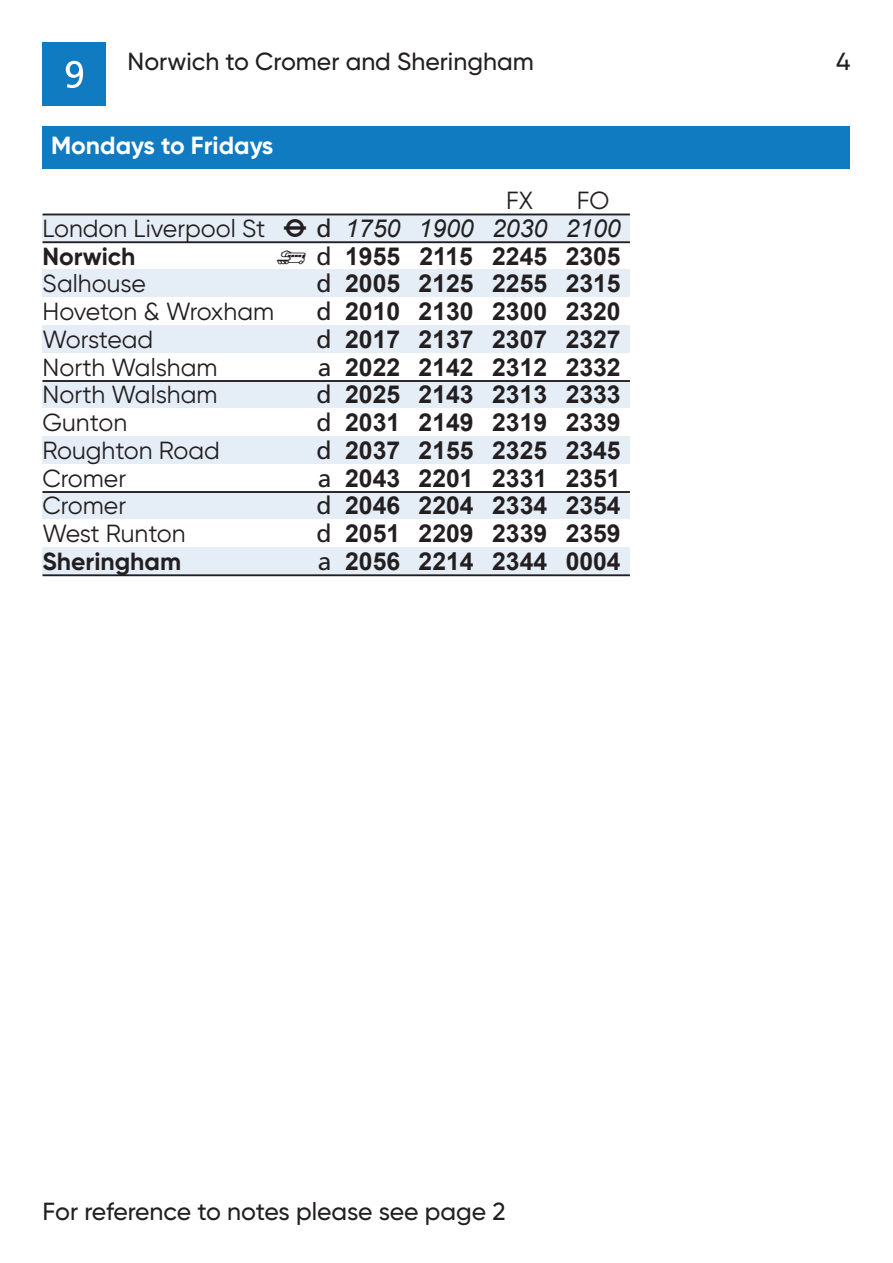
<style>
.page{position:relative;width:893px;height:1263px;background:#fff}
.page>*{position:absolute;margin:0;border:0;box-sizing:border-box;transform-origin:0 0}
.Time{font:700 24.75px "Arial";color:#231f20}
.t1{font:500 24.75px "Gilroy";color:#231f20}
.Station{font:24.75px "Gilroy";color:#231f20}
.StationUnderline{font:24.75px "Gilroy";color:#231f20}
.Station-2{font:24.75px "Gilroy";letter-spacing:-.02em;color:#231f20}
.t2{font:700 24.75px "Gilroy";color:#fff}
.ConnectorFeeder{font:italic 24.75px "Arial";color:#231f20}
.StationUnderline-2{font:700 24.75px "Gilroy";color:#231f20}
.Station-3{font:24.75px "Frutiger LT Std";color:#231f20}
.Station-4{font:700 24.75px "Gilroy";color:#231f20}
.Footnote{font:24.75px "Gilroy";color:#231f20}
.StationUnderline-3{font:24.75px "Frutiger LT Std";color:#231f20}
.Station-5{font:24px "TIME Sfont";color:#231f20}
.s1{font-family:"TIME Sfont";font-size:24px}
.s2{font-family:"Frutiger LT Std"}
.s3{font-family:"Frutiger LT Std";font-size:24.75px}
</style>
<div class="page">
<div style="left:43px;top:126px;width:807px;height:42px;background:#107bc1"></div>
<div style="left:43px;top:43px;width:63px;height:63px;background:#107bc1"></div>
<svg style="left:66px;top:61px;width:17px;height:27px"></svg>
<div style="left:43px;top:214px;width:587px;height:28px;background:#e5edf7"></div>
<div style="left:43px;top:547px;width:587px;height:28px;background:#e5edf7"></div>
<div style="left:43px;top:269px;width:587px;height:28px;background:#e5edf7"></div>
<div style="left:43px;top:325px;width:587px;height:28px;background:#e5edf7"></div>
<div style="left:43px;top:380px;width:587px;height:28px;background:#e5edf7"></div>
<div style="left:43px;top:436px;width:587px;height:28px;background:#e5edf7"></div>
<div style="left:43px;top:491px;width:587px;height:28px;background:#e5edf7"></div>
<hr style="left:43px;top:214px;width:587px;height:1px;background:#231f20">
<hr style="left:43px;top:241px;width:587px;height:2px;background:#231f20">
<hr style="left:43px;top:380px;width:587px;height:2px;background:#231f20">
<hr style="left:43px;top:491px;width:587px;height:2px;background:#231f20">
<hr style="left:43px;top:574px;width:587px;height:2px;background:#231f20">
<p class="t1" style="left:128px;top:46px;width:408px">Norwich to Cromer and Sheringham</p>
<p class="t2" style="left:51px;top:129px;width:224px">Mondays to Fridays</p>
<p class="StationUnderline" style="left:43px;top:213px;width:291px">London Liverpool St <span class="s1">T</span> <span class="s2">d</span></p>
<p class="Station-4" style="left:43px;top:240px;width:94px">Norwich</p>
<p class="Station-5" style="left:277px;top:237px;width:56px">) <span class="s3">d</span></p>
<p class="Station" style="left:43px;top:269px;width:105px">Salhouse</p>
<p class="Station-3" style="left:317px;top:269px;width:17px">d</p>
<p class="Station-2" style="left:43px;top:296px;width:233px">Hoveton &amp; Wroxham</p>
<p class="Station-3" style="left:317px;top:297px;width:17px">d</p>
<p class="Station-2" style="left:43px;top:324px;width:112px">Worstead</p>
<p class="Station-3" style="left:317px;top:325px;width:17px">d</p>
<p class="StationUnderline" style="left:43px;top:352px;width:176px">North Walsham</p>
<p class="StationUnderline-3" style="left:318px;top:352px;width:15px">a</p>
<p class="Station" style="left:43px;top:380px;width:176px">North Walsham</p>
<p class="Station-3" style="left:317px;top:380px;width:17px">d</p>
<p class="Station" style="left:43px;top:407px;width:86px">Gunton</p>
<p class="Station-3" style="left:317px;top:408px;width:17px">d</p>
<p class="Station" style="left:43px;top:435px;width:179px">Roughton Road</p>
<p class="Station-3" style="left:317px;top:436px;width:17px">d</p>
<p class="StationUnderline" style="left:43px;top:463px;width:85px">Cromer</p>
<p class="StationUnderline-3" style="left:318px;top:463px;width:15px">a</p>
<p class="Station" style="left:43px;top:491px;width:85px">Cromer</p>
<p class="Station-3" style="left:317px;top:491px;width:17px">d</p>
<p class="Station" style="left:43px;top:518px;width:145px">West Runton</p>
<p class="Station-3" style="left:317px;top:519px;width:17px">d</p>
<p class="StationUnderline-2" style="left:43px;top:546px;width:140px">Sheringham</p>
<p class="StationUnderline-3" style="left:318px;top:547px;width:15px">a</p>
<p class="ConnectorFeeder" style="left:345px;top:212px;width:57px">1750</p>
<p class="Time" style="left:345px;top:239px;width:57px">1955</p>
<p class="Time" style="left:345px;top:267px;width:57px">2005</p>
<p class="Time" style="left:345px;top:295px;width:57px">2010</p>
<p class="Time" style="left:345px;top:323px;width:57px">2017</p>
<p class="Time" style="left:345px;top:350px;width:57px">2022</p>
<p class="Time" style="left:345px;top:378px;width:57px">2025</p>
<p class="Time" style="left:345px;top:406px;width:57px">2031</p>
<p class="Time" style="left:345px;top:434px;width:57px">2037</p>
<p class="Time" style="left:345px;top:461px;width:57px">2043</p>
<p class="Time" style="left:345px;top:489px;width:57px">2046</p>
<p class="Time" style="left:345px;top:517px;width:57px">2051</p>
<p class="Time" style="left:345px;top:545px;width:57px">2056</p>
<p class="ConnectorFeeder" style="left:419px;top:212px;width:57px">1900</p>
<p class="Time" style="left:419px;top:239px;width:55px">2115</p>
<p class="Time" style="left:419px;top:267px;width:57px">2125</p>
<p class="Time" style="left:419px;top:295px;width:57px">2130</p>
<p class="Time" style="left:419px;top:323px;width:57px">2137</p>
<p class="Time" style="left:419px;top:350px;width:57px">2142</p>
<p class="Time" style="left:419px;top:378px;width:57px">2143</p>
<p class="Time" style="left:419px;top:406px;width:57px">2149</p>
<p class="Time" style="left:419px;top:434px;width:57px">2155</p>
<p class="Time" style="left:419px;top:461px;width:57px">2201</p>
<p class="Time" style="left:419px;top:489px;width:57px">2204</p>
<p class="Time" style="left:419px;top:517px;width:57px">2209</p>
<p class="Time" style="left:419px;top:545px;width:57px">2214</p>
<p class="Footnote" style="left:506px;top:185px;width:29px">FX</p>
<p class="ConnectorFeeder" style="left:492px;top:212px;width:57px">2030</p>
<p class="Time" style="left:492px;top:239px;width:57px">2245</p>
<p class="Time" style="left:492px;top:267px;width:57px">2255</p>
<p class="Time" style="left:492px;top:295px;width:57px">2300</p>
<p class="Time" style="left:492px;top:323px;width:57px">2307</p>
<p class="Time" style="left:492px;top:350px;width:57px">2312</p>
<p class="Time" style="left:492px;top:378px;width:57px">2313</p>
<p class="Time" style="left:492px;top:406px;width:57px">2319</p>
<p class="Time" style="left:492px;top:434px;width:57px">2325</p>
<p class="Time" style="left:492px;top:461px;width:57px">2331</p>
<p class="Time" style="left:492px;top:489px;width:57px">2334</p>
<p class="Time" style="left:492px;top:517px;width:57px">2339</p>
<p class="Time" style="left:492px;top:545px;width:57px">2344</p>
<p class="Footnote" style="left:577px;top:185px;width:34px">FO</p>
<p class="ConnectorFeeder" style="left:566px;top:212px;width:57px">2100</p>
<p class="Time" style="left:566px;top:239px;width:57px">2305</p>
<p class="Time" style="left:566px;top:267px;width:57px">2315</p>
<p class="Time" style="left:566px;top:295px;width:57px">2320</p>
<p class="Time" style="left:566px;top:323px;width:57px">2327</p>
<p class="Time" style="left:566px;top:350px;width:57px">2332</p>
<p class="Time" style="left:566px;top:378px;width:57px">2333</p>
<p class="Time" style="left:566px;top:406px;width:57px">2339</p>
<p class="Time" style="left:566px;top:434px;width:57px">2345</p>
<p class="Time" style="left:566px;top:461px;width:57px">2351</p>
<p class="Time" style="left:566px;top:489px;width:57px">2354</p>
<p class="Time" style="left:566px;top:517px;width:57px">2359</p>
<p class="Time" style="left:566px;top:545px;width:57px">0004</p>
<p class="t1" style="left:836px;top:46px;width:16px">4</p>
<p class="t1" style="left:43px;top:1196px;width:464px">For reference to notes please see page 2</p>
</div>
